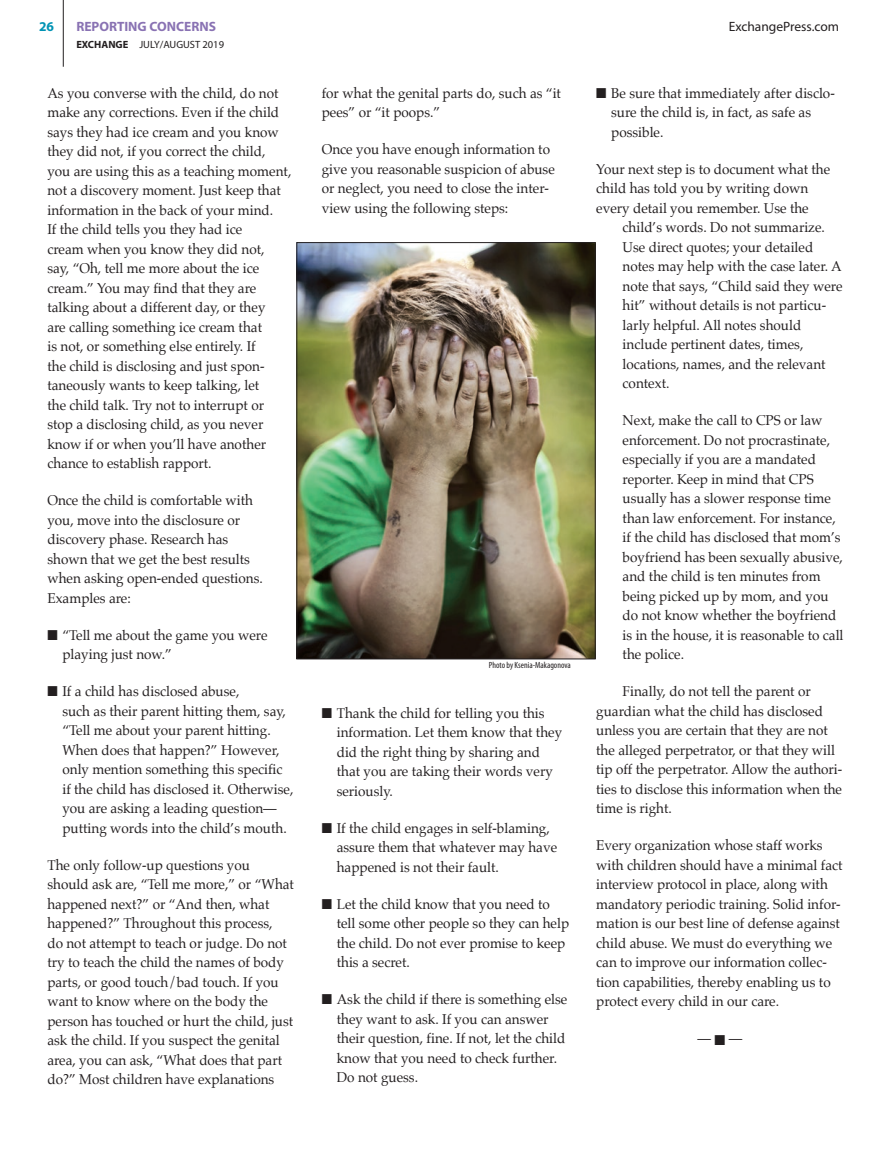
<style>
.page{position:relative;width:891px;height:1161px;background:#fff}
.page>*{position:absolute;margin:0;border:0;box-sizing:border-box;transform-origin:0 0}
.t1{font:14.25px/19.5px "Palatino";color:#231f20;scale:.95 1}
.t2{font:700 13.5px "Myriad Pro";color:#8972b3}
.t3{font:13.5px "Myriad Pro";color:#231f20}
.t4{font:700 13.5px "Myriad Pro";color:#0093b4}
.t5{font:10.5px "Myriad Pro";color:#231f20}
.t6{font:condensed 9px "Myriad Pro";color:#231f20}
.s1{font-weight:700}
</style>
<div class="page">
<img style="left:298px;top:244px;width:296px;height:413px">
<div style="left:296px;top:242px;width:300px;height:417px;border:1px solid #231f20"></div>
<hr style="left:63px;top:0;width:1px;height:67px;background:#231f20">
<p class="t4" style="left:39px;top:18px;width:16px">26</p>
<p class="t2" style="left:76px;top:18px;width:141px">REPORTING CONCERNS</p>
<p class="t3" style="left:729px;top:18px;width:112px">ExchangePress.com</p>
<p class="t5" style="left:76px;top:38px;width:149px"><span class="s1">EXCHANGE</span> JULY/AUGUST 2019</p>
<p class="t1" style="left:47px;top:83px;width:258px">As you converse with the child, do not make any corrections. Even if the child says they had ice cream and you know they did not, if you correct the child, you are using this as a teaching moment, not a discovery moment. Just keep that information in the back of your mind.<br>If the child tells you they had ice<br>cream when you know they did not,<br>say, “Oh, tell me more about the ice cream.” You may find that they are talking about a different day, or they<br>are calling something ice cream that<br>is not, or something else entirely. If<br>the child is disclosing and just spon&shy;taneously wants to keep talking, let<br>the child talk. Try not to interrupt or stop a disclosing child, as you never know if or when you’ll have another chance to establish rapport.</p>
<p class="t1" style="left:47px;top:491px;width:228px">Once the child is comfortable with you, move into the disclosure or discovery phase. Research has shown that we get the best results when asking open-ended questions.<br>Examples are:</p>
<p class="t1" style="left:62px;top:625px;width:217px;text-indent:-15px">■ “Tell me about the game you were playing just now.”</p>
<p class="t1" style="left:62px;top:682px;width:245px;text-indent:-15px">■ If a child has disclosed abuse,<br>such as their parent hitting them, say, “Tell me about your parent hitting.<br>When does that happen?” However, only mention something this specific if the child has disclosed it. Otherwise, you are asking a leading question— putting words into the child’s mouth.</p>
<p class="t1" style="left:47px;top:855px;width:261px">The only follow-up questions you should ask are, “Tell me more,” or “What happened next?” or “And then, what happened?” Throughout this process,<br>do not attempt to teach or judge. Do not try to teach the child the names of body parts, or good touch/bad touch. If you want to know where on the body the person has touched or hurt the child, just ask the child. If you suspect the genital area, you can ask, “What does that part do?” Most children have explanations</p>
<p class="t1" style="left:322px;top:83px;width:253px">for what the genital parts do, such as “it pees” or “it poops.”</p>
<p class="t1" style="left:322px;top:139px;width:247px">Once you have enough information to give you reasonable suspicion of abuse or neglect, you need to close the inter&shy;view using the following steps:</p>
<p class="t6" style="left:489px;top:659px;width:83px">Photo by Ksenia-Makagonova</p>
<p class="t1" style="left:337px;top:703px;width:239px;text-indent:-15px">■ Thank the child for telling you this information. Let them know that they did the right thing by sharing and that you are taking their words very seriously.</p>
<p class="t1" style="left:337px;top:818px;width:234px;text-indent:-15px">■ If the child engages in self-blaming, assure them that whatever may have happened is not their fault.</p>
<p class="t1" style="left:337px;top:894px;width:246px;text-indent:-15px">■ Let the child know that you need to tell some other people so they can help the child. Do not ever promise to keep this a secret.</p>
<p class="t1" style="left:337px;top:990px;width:244px;text-indent:-15px">■ Ask the child if there is something else they want to ask. If you can answer their question, fine. If not, let the child know that you need to check further.<br>Do not guess.</p>
<p class="t1" style="left:611px;top:83px;width:237px;text-indent:-15px">■ Be sure that immediately after disclo&shy;sure the child is, in fact, as safe as possible.</p>
<p class="t1" style="left:596px;top:159px;width:248px">Your next step is to document what the child has told you by writing down every detail you remember. Use the</p>
<p class="t1" style="left:623px;top:218px;width:233px">child’s words. Do not summarize.<br>Use direct quotes; your detailed notes may help with the case later. A note that says, “Child said they were hit” without details is not particu&shy;larly helpful. All notes should include pertinent dates, times, locations, names, and the relevant context.</p>
<p class="t1" style="left:623px;top:411px;width:234px">Next, make the call to CPS or law enforcement. Do not procrastinate, especially if you are a mandated reporter. Keep in mind that CPS usually has a slower response time than law enforcement. For instance, if the child has disclosed that mom’s boyfriend has been sexually abusive, and the child is ten minutes from being picked up by mom, and you do not know whether the boyfriend is in the house, it is reasonable to call the police.</p>
<p class="t1" style="left:596px;top:682px;width:261px;text-indent:26px">Finally, do not tell the parent or guardian what the child has disclosed unless you are certain that they are not the alleged perpetrator, or that they will tip off the perpetrator. Allow the authori&shy;ties to disclose this information when the time is right.</p>
<p class="t1" style="left:596px;top:836px;width:261px">Every organization whose staff works with children should have a minimal fact interview protocol in place, along with mandatory periodic training. Solid infor&shy;mation is our best line of defense against child abuse. We must do everything we can to improve our information collec&shy;tion capabilities, thereby enabling us to protect every child in our care.</p>
<p class="t1" style="left:698px;top:1029px;width:49px">— ■ —</p>
</div>
